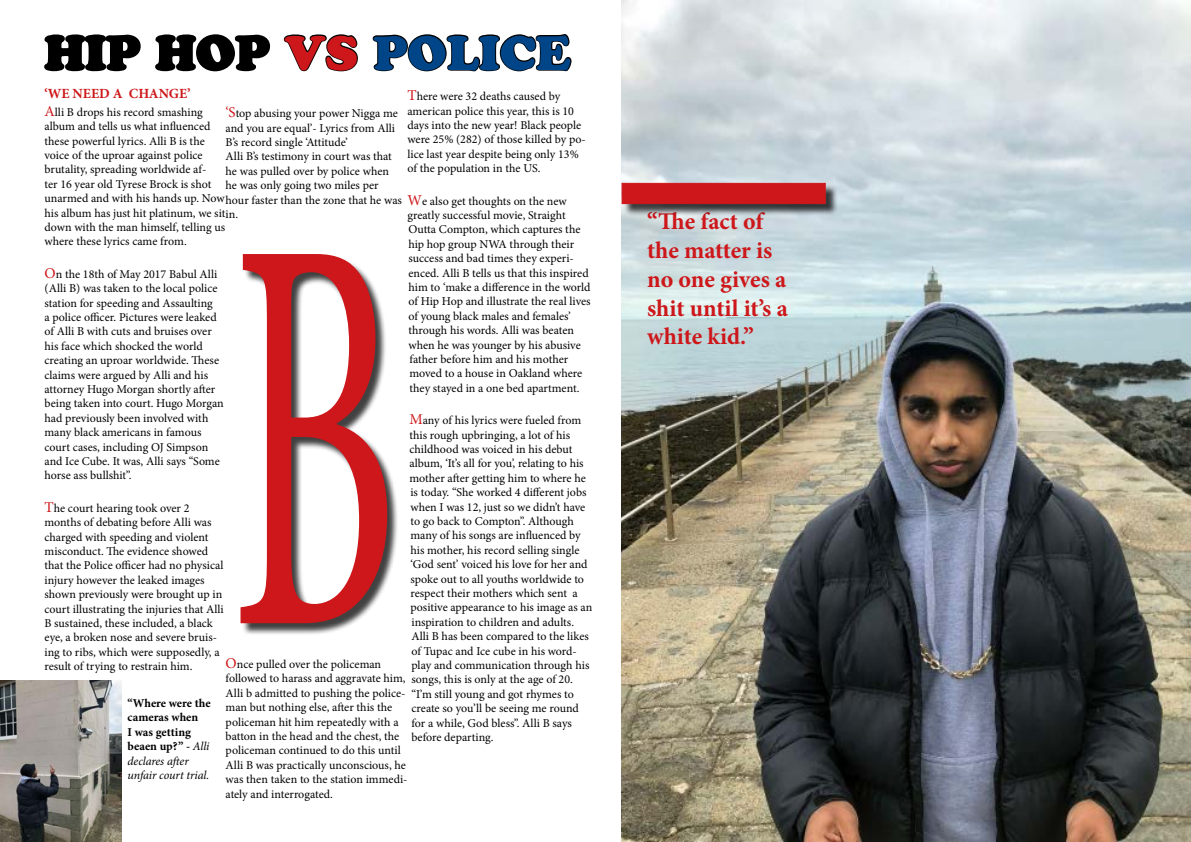
<style>
.page{position:relative;width:1191px;height:842px;background:#fff}
.page>*{position:absolute;margin:0;border:0;box-sizing:border-box;transform-origin:0 0}
.t1{font:568px "Minion Pro";color:#cd171a;scale:.5 1}
.t2{font:48px "Cooper Black Std";color:#000}
.t3{font:700 24px/28.8px "Minion Pro";color:#cd171a}
.t4{font:700 14px "Minion Pro";color:#cd171a}
.t5{font:12px/14.4px "Minion Pro";color:#000}
.t6{font:700 12px/14.4px "Minion Pro";color:#000}
.s1{color:#cd171a}
.s2{color:#004588}
.s3{font-size:15px;color:#cd171a}
.s4{font-weight:400;font-style:italic}
</style>
<div class="page">
<img style="left:621px;top:0;width:570px;height:842px">
<div style="left:242px;top:256px;width:158px;height:380px;background:#000;opacity:.75"></div>
<div style="left:623px;top:184px;width:215px;height:32px;background:#000;opacity:.75"></div>
<div style="left:621px;top:183px;width:204px;height:21px;background:#cd171a"></div>
<svg style="left:44px;top:34px;width:97px;height:38px"></svg>
<svg style="left:155px;top:34px;width:115px;height:38px"></svg>
<svg style="left:283px;top:34px;width:75px;height:38px"></svg>
<svg style="left:372px;top:34px;width:200px;height:38px"></svg>
<img style="left:1px;top:681px;width:120px;height:161px">
<h2 class="t2" style="left:45px;top:24px;width:528px">HIP HOP <span class="s1">VS</span> <span class="s2">POLICE</span></h2>
<p class="t4" style="left:45px;top:83px;width:147px">‘WE NEED A CHANGE’</p>
<p class="t5" style="left:45px;top:105px;width:182px"><span class="s3">A</span>lli B drops his record smashing album and tells us what influenced these powerful lyrics. Alli B is the voice of the uproar against police brutality, spreading worldwide af-<br>ter 16 year old Tyrese Brock is shot unarmed and with his hands up. Now his album has just hit platinum, we sit down with the man himself, telling us where these lyrics came from.</p>
<p class="t5" style="left:45px;top:267px;width:181px"><span class="s3">O</span>n the 18th of May 2017 Babul Alli (Alli B) was taken to the local police station for speeding and Assaulting<br>a police officer. Pictures were leaked of Alli B with cuts and bruises over his face which shocked the world creating an uproar worldwide. These claims were argued by Alli and his attorney Hugo Morgan shortly after being taken into court. Hugo Morgan had previously been involved with many black americans in famous court cases, including OJ Simpson and Ice Cube. It was, Alli says “Some horse ass bullshit”.</p>
<p class="t5" style="left:45px;top:501px;width:181px"><span class="s3">T</span>he court hearing took over 2 months of debating before Alli was charged with speeding and violent misconduct. The evidence showed that the Police officer had no physical injury however the leaked images shown previously were brought up in court illustrating the injuries that Alli B sustained, these included, a black eye, a broken nose and severe bruis&shy;ing to ribs, which were supposedly, a result of trying to restrain him.</p>
<p class="t5" style="left:407px;top:89px;width:180px"><span class="s3">T</span>here were 32 deaths caused by american police this year, this is 10 days into the new year! Black people were 25% (282) of those killed by po&shy;lice last year despite being only 13% of the population in the US.</p>
<p class="t5" style="left:407px;top:194px;width:185px"><span class="s3">W</span>e also get thoughts on the new greatly successful movie, Straight Outta Compton, which captures the hip hop group NWA through their success and bad times they experi&shy;enced. Alli B tells us that this inspired him to ‘make a difference in the world of Hip Hop and illustrate the real lives of young black males and females’ through his words. Alli was beaten when he was younger by his abusive father before him and his mother moved to a house in Oakland where they stayed in a one bed apartment.</p>
<p class="t5" style="left:409px;top:413px;width:184px"><span class="s3">M</span>any of his lyrics were fueled from this rough upbringing, a lot of his childhood was voiced in his debut album, ‘It’s all for you’, relating to his mother after getting him to where he is today. “She worked 4 different jobs when I was 12, just so we didn’t have to go back to Compton”. Although many of his songs are influenced by his mother, his record selling single ‘God sent’ voiced his love for her and spoke out to all youths worldwide to respect their mothers which sent a positive appearance to his image as an inspiration to children and adults.<br>Alli B has been compared to the likes of Tupac and Ice cube in his word&shy;play and communication through his songs, this is only at the age of 20. “I’m still young and got rhymes to create so you’ll be seeing me round for a while, God bless”. Alli B says before departing.</p>
<p class="t5" style="left:226px;top:106px;width:178px"><span class="s3">‘S</span>top abusing your power Nigga me and you are equal’- Lyrics from Alli<br>B’s record single ‘Attitude’<br>Alli B’s testimony in court was that he was pulled over by police when he was only going two miles per hour faster than the zone that he was in.</p>
<h1 class="t1" style="left:230px;top:61px;width:338px">B</h1>
<p class="t5" style="left:226px;top:657px;width:183px"><span class="s3">O</span>nce pulled over the policeman followed to harass and aggravate him, Alli b admitted to pushing the police&shy;man but nothing else, after this the policeman hit him repeatedly with a batton in the head and the chest, the policeman continued to do this until Alli B was practically unconscious, he was then taken to the station immedi&shy;ately and interrogated.</p>
<p class="t6" style="left:128px;top:696px;width:85px">“Where were the cameras when<br>I was getting beaen up?” - <span class="s4">Alli declares after unfair court trial.</span></p>
<h3 class="t3" style="left:647px;top:207px;width:142px">“The fact of the matter is no one gives a shit until it’s a white kid.”</h3>
</div>
